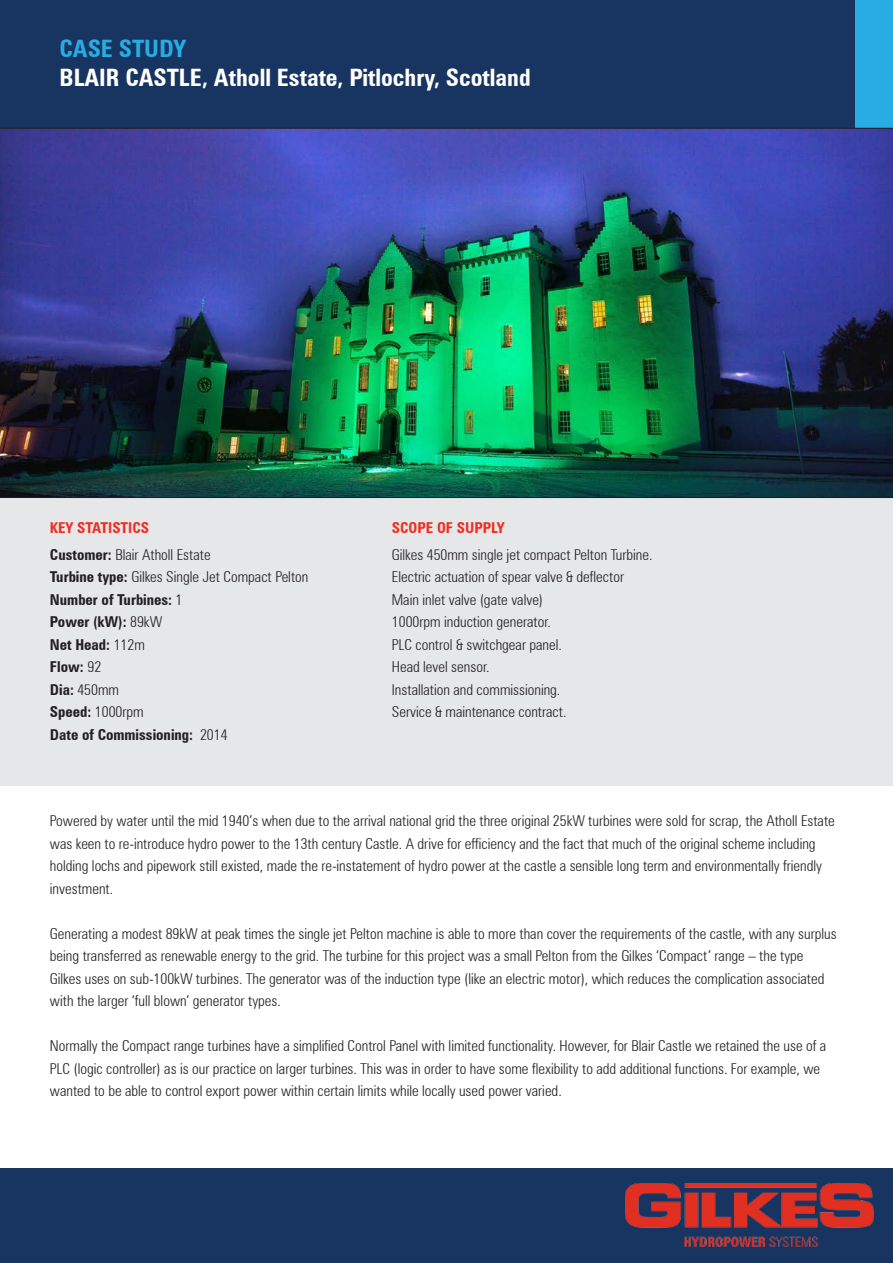
<style>
.page{position:relative;width:893px;height:1263px;background:#fff}
.page>*{position:absolute;margin:0;border:0;box-sizing:border-box;transform-origin:0 0}
.t1{font:700 condensed 24px "Zurich BT";color:#fff}
.t2{font:700 condensed 24px "Zurich BT";color:#27ade3}
.t3{font:300 condensed 15px/22.5px "Zurich BT";color:#231f20}
.t4{font:700 condensed 15px "Zurich BT";color:#231f20}
.t5{font:700 condensed 15px "Zurich BT";color:#ee2e22}
.s1{font-weight:700}
.s2{font-weight:300}
</style>
<div class="page">
<div style="left:0;top:1168px;width:893px;height:95px;background:#183461"></div>
<div style="left:0;top:0;width:855px;height:128px;background:#183461"></div>
<div style="left:855px;top:0;width:38px;height:128px;background:#27ade3"></div>
<img style="left:625px;top:1184px;width:248px;height:63px">
<div style="left:0;top:498px;width:893px;height:288px;background:#e6e7e9"></div>
<img style="left:0;top:128px;width:893px;height:370px">
<p class="t2" style="left:60px;top:34px;width:128px">CASE STUDY</p>
<p class="t1" style="left:60px;top:63px;width:473px">BLAIR CASTLE, Atholl Estate, Pitlochry, Scotland</p>
<p class="t5" style="left:50px;top:518px;width:101px">KEY STATISTICS</p>
<p class="t3" style="left:50px;top:543px;width:162px"><span class="s1">Customer:</span> Blair Atholl Estate</p>
<p class="t3" style="left:50px;top:566px;width:260px"><span class="s1">Turbine type:</span> Gilkes Single Jet Compact Pelton</p>
<p class="t4" style="left:50px;top:590px;width:134px">Number of Turbines: <span class="s2">1</span></p>
<p class="t4" style="left:50px;top:613px;width:114px">Power (kW): <span class="s2">89kW</span></p>
<p class="t4" style="left:50px;top:635px;width:96px">Net Head: <span class="s2">112m</span></p>
<p class="t4" style="left:50px;top:658px;width:53px">Flow: <span class="s2">92</span></p>
<p class="t3" style="left:50px;top:678px;width:71px"><span class="s1">Dia:</span> 450mm</p>
<p class="t3" style="left:50px;top:701px;width:95px"><span class="s1">Speed:</span> 1000rpm</p>
<p class="t4" style="left:50px;top:725px;width:179px">Date of Commissioning: <span class="s2">2014</span></p>
<p class="t5" style="left:392px;top:518px;width:114px">SCOPE OF SUPPLY</p>
<p class="t3" style="left:392px;top:543px;width:262px">Gilkes 450mm single jet compact Pelton Turbine.</p>
<p class="t3" style="left:392px;top:566px;width:234px">Electric actuation of spear valve &amp; deflector<br>Main inlet valve (gate valve)</p>
<p class="t3" style="left:392px;top:611px;width:160px">1000rpm induction generator.</p>
<p class="t3" style="left:392px;top:633px;width:172px">PLC control &amp; switchgear panel.</p>
<p class="t3" style="left:392px;top:656px;width:99px">Head level sensor.</p>
<p class="t3" style="left:392px;top:678px;width:170px">Installation and commissioning.</p>
<p class="t3" style="left:392px;top:701px;width:176px">Service &amp; maintenance contract.</p>
<p class="t3" style="left:50px;top:809px;width:786px">Powered by water until the mid 1940’s when due to the arrival national grid the three original 25kW turbines were sold for scrap, the Atholl Estate was keen to re-introduce hydro power to the 13th century Castle. A drive for efficiency and the fact that much of the original scheme including holding lochs and pipework still existed, made the re-instatement of hydro power at the castle a sensible long term and environmentally friendly investment.</p>
<p class="t3" style="left:50px;top:922px;width:788px">Generating a modest 89kW at peak times the single jet Pelton machine is able to more than cover the requirements of the castle, with any surplus being transferred as renewable energy to the grid. The turbine for this project was a small Pelton from the Gilkes ‘Compact’ range – the type Gilkes uses on sub-100kW turbines. The generator was of the induction type (like an electric motor), which reduces the complication associated with the larger ‘full blown’ generator types.</p>
<p class="t3" style="left:50px;top:1034px;width:778px">Normally the Compact range turbines have a simplified Control Panel with limited functionality. However, for Blair Castle we retained the use of a<br>PLC (logic controller) as is our practice on larger turbines. This was in order to have some flexibility to add additional functions. For example, we wanted to be able to control export power within certain limits while locally used power varied.</p>
</div>
